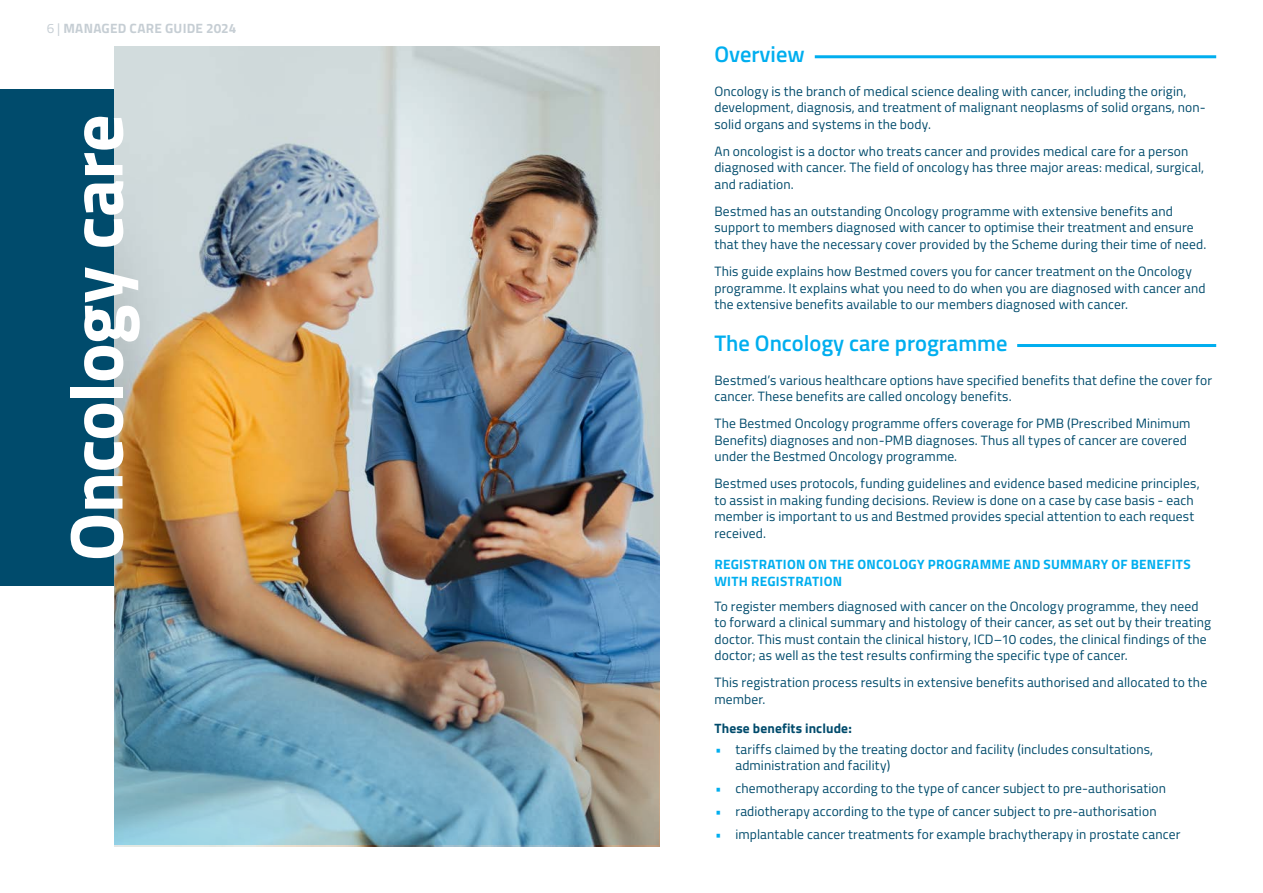
<style>
.page{position:relative;width:1263px;height:893px;background:#fff}
.page>*{position:absolute;margin:0;border:0;box-sizing:border-box;transform-origin:0 0}
.OPTION_BLOCKS{font:700 75px "Titillium Web";letter-spacing:-.015em;color:#fff}
.t1{font:600 22.5px "Titillium Web";color:#00aeef}
.BODY{font:13.5px/16.5px "Titillium Web";letter-spacing:.01em;color:#004b6c}
.t2{font:700 13.5px/16.5px "Titillium Web";letter-spacing:.02em;color:#00aeef}
.t3{font:700 13.5px "Titillium Web";letter-spacing:.02em;color:#c6ced4}
.HIGHLIGHT{font:700 13.5px "Titillium Web";letter-spacing:.01em;color:#004b6c}
.s1{font-weight:400}
.s2{font-weight:600;font-style:italic;color:#00aeef}
</style>
<div class="page">
<div style="left:0;top:89px;width:206px;height:496px;background:#004b6c"></div>
<img style="left:114px;top:47px;width:545px;height:800px">
<img style="left:114px;top:326px;width:545px;height:519px">
<hr style="left:815px;top:55px;width:401px;height:3px;background:#00aeef">
<hr style="left:1017px;top:344px;width:199px;height:3px;background:#00aeef">
<p class="t3" style="left:47px;top:18px;width:191px"><span class="s1">6 |</span> MANAGED CARE GUIDE 2024</p>
<p class="OPTION_BLOCKS" style="left:39px;top:561px;width:449px;rotate:-90deg">Oncology care</p>
<h1 class="t1" style="left:714px;top:37px;width:92px">Overview</h1>
<p class="BODY" style="left:714px;top:82px;width:493px">Oncology is the branch of medical science dealing with cancer, including the origin, development, diagnosis, and treatment of malignant neoplasms of solid organs, non&shy;solid organs and systems in the body.</p>
<p class="BODY" style="left:714px;top:142px;width:491px">An oncologist is a doctor who treats cancer and provides medical care for a person diagnosed with cancer. The field of oncology has three major areas: medical, surgical, and radiation.</p>
<p class="BODY" style="left:714px;top:202px;width:493px">Bestmed has an outstanding Oncology programme with extensive benefits and support to members diagnosed with cancer to optimise their treatment and ensure that they have the necessary cover provided by the Scheme during their time of need.</p>
<p class="BODY" style="left:714px;top:262px;width:493px">This guide explains how Bestmed covers you for cancer treatment on the Oncology programme. It explains what you need to do when you are diagnosed with cancer and the extensive benefits available to our members diagnosed with cancer.</p>
<h1 class="t1" style="left:714px;top:326px;width:295px">The Oncology care programme</h1>
<p class="BODY" style="left:714px;top:371px;width:499px">Bestmed’s various healthcare options have specified benefits that define the cover for cancer. These benefits are called oncology benefits.</p>
<p class="BODY" style="left:714px;top:414px;width:478px">The Bestmed Oncology programme offers coverage for PMB (Prescribed Minimum<br>Benefits) diagnoses and non-PMB diagnoses. Thus all types of cancer are covered under the Bestmed Oncology programme.</p>
<p class="BODY" style="left:714px;top:475px;width:487px">Bestmed uses protocols, funding guidelines and evidence based medicine principles, to assist in making funding decisions. Review is done on a case by case basis - each member is important to us and Bestmed provides special attention to each request received.</p>
<h2 class="t2" style="left:714px;top:555px;width:478px">REGISTRATION ON THE ONCOLOGY PROGRAMME AND SUMMARY OF BENEFITS<br>WITH REGISTRATION</h2>
<p class="BODY" style="left:714px;top:597px;width:498px">To register members diagnosed with cancer on the Oncology programme, they need to forward a clinical summary and histology of their cancer, as set out by their treating doctor. This must contain the clinical history, ICD–10 codes, the clinical findings of the doctor; as well as the test results confirming the specific type of cancer.</p>
<p class="BODY" style="left:714px;top:674px;width:494px">This registration process results in extensive benefits authorised and allocated to the member.</p>
<p class="HIGHLIGHT" style="left:714px;top:718px;width:139px">These benefits include:</p>
<p class="BODY" style="left:735px;top:740px;width:419px;text-indent:-21px"><span class="s2">•</span> tariffs claimed by the treating doctor and facility (includes consultations, administration and facility)</p>
<p class="BODY" style="left:714px;top:780px;width:453px"><span class="s2">•</span> chemotherapy according to the type of cancer subject to pre-authorisation</p>
<p class="BODY" style="left:714px;top:802px;width:444px"><span class="s2">•</span> radiotherapy according to the type of cancer subject to pre-authorisation</p>
<p class="BODY" style="left:714px;top:825px;width:467px"><span class="s2">•</span> implantable cancer treatments for example brachytherapy in prostate cancer</p>
</div>
